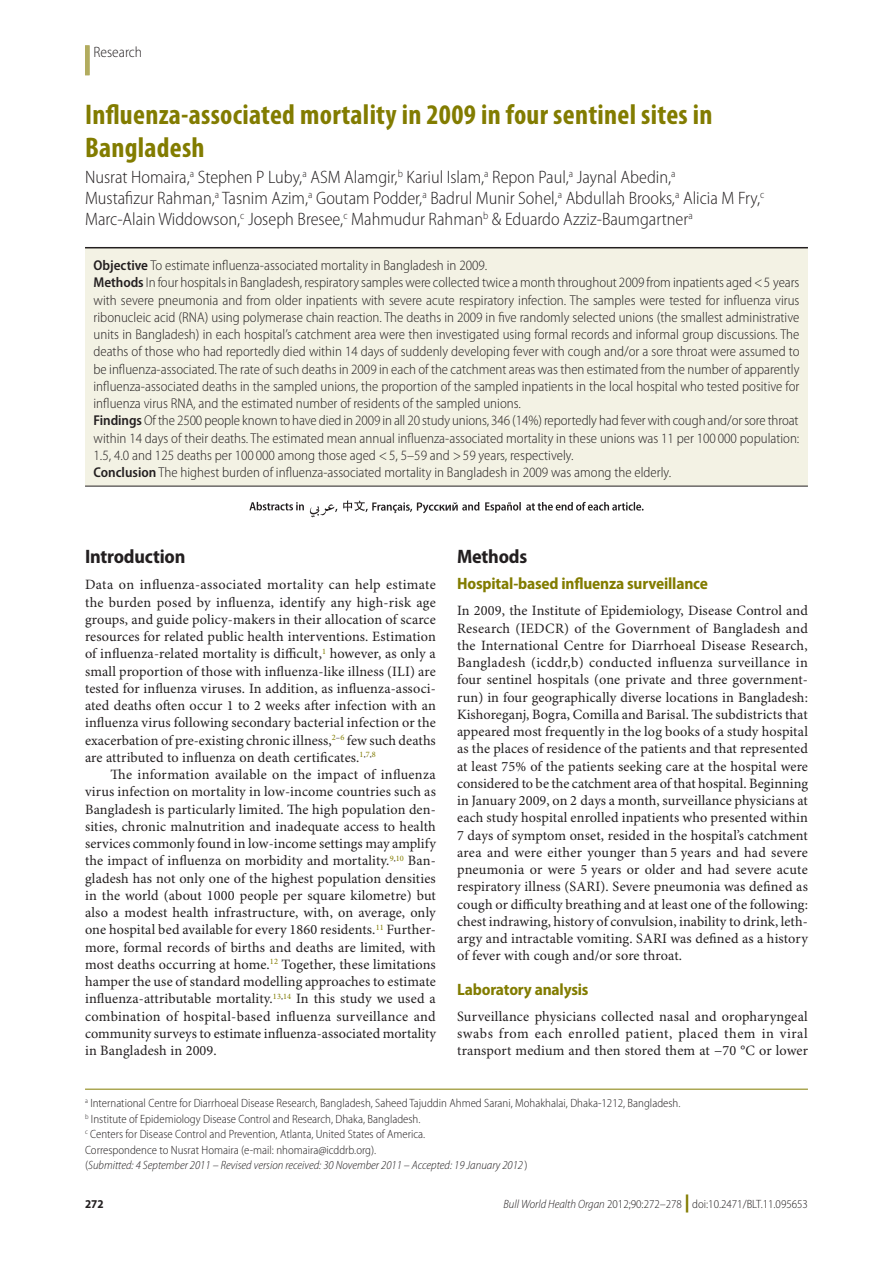
<style>
.page{position:relative;width:893px;height:1263px;background:#fff}
.page>*{position:absolute;margin:0;border:0;box-sizing:border-box;transform-origin:0 0}
.Article_Title{font:700 condensed 28.5px/33.8px "Myriad Pro";letter-spacing:.01em;color:#827c00}
.Head_1{font:700 semi-condensed 19.5px "Myriad Pro";letter-spacing:-.01em;color:#231f20}
.Authors{font:300 semi-condensed 18px/21px "Myriad Pro";color:#231f20}
.Head_2_no_space_abov{font:700 semi-condensed 16.5px "Myriad Pro";letter-spacing:-.01em;color:#827c00}
.Head_2{font:700 semi-condensed 16.5px "Myriad Pro";letter-spacing:-.01em;color:#827c00}
.Section_Title{font:300 semi-condensed 15px "Myriad Pro";color:#231f20}
.Para_No_Ind{font:14.25px/17.2px "Minion Pro";letter-spacing:.01em;color:#231f20;text-align:justify}
.Abstract_No_Ind{font:300 semi-condensed 14.25px/17.2px "Myriad Pro";color:#231f20;text-align:justify}
.Para_Ind{font:14.25px/17.2px "Minion Pro";letter-spacing:.005em;color:#231f20;text-align:justify}
.Affiliations{font:300 semi-condensed 12px "Myriad Pro";color:#231f20}
.Submission_info{font:italic 300 semi-condensed 12px "Myriad Pro";color:#231f20}
.t1{font:700 semi-condensed 12px "Myriad Pro";color:#231f20}
.s1{font-weight:600}
.s2{font-style:normal}
.s3{font-style:italic}
.s4{font-weight:900;font-stretch:normal;font-size:18px;color:#827c00}
</style>
<div class="page">
<div style="left:85px;top:45px;width:5px;height:30px;background:#b2ac5f"></div>
<div style="left:85px;top:247px;width:723px;height:239px;background:#f3f2e4"></div>
<hr style="left:85px;top:1089px;width:723px;height:1px;background:#827c00">
<hr style="left:85px;top:247px;width:723px;height:1px;background:#231f20">
<hr style="left:85px;top:486px;width:723px;height:1px;background:#231f20">
<svg style="left:310px;top:500px;width:334px;height:17px"></svg>
<svg style="left:249px;top:502px;width:55px;height:8px"></svg>
<p class="Section_Title" style="left:94px;top:44px;width:50px">Research</p>
<p class="Article_Title" style="left:85px;top:98px;width:629px">Influenza-associated mortality in 2009 in four sentinel sites in<br>Bangladesh</p>
<p class="Authors" style="left:85px;top:167px;width:681px">Nusrat Homaira,<sup>a</sup> Stephen P Luby,<sup>a</sup> ASM Alamgir,<sup>b</sup> Kariul Islam,<sup>a</sup> Repon Paul,<sup>a</sup> Jaynal Abedin,<sup>a<br></sup>Mustafizur Rahman,<sup>a</sup> Tasnim Azim,<sup>a</sup> Goutam Podder,<sup>a</sup> Badrul Munir Sohel,<sup>a</sup> Abdullah Brooks,<sup>a</sup> Alicia M Fry,<sup>c<br></sup>Marc-Alain Widdowson,<sup>c</sup> Joseph Bresee,<sup>c</sup> Mahmudur Rahman<sup>b</sup> &amp; Eduardo Azziz-Baumgartner<sup>a</sup></p>
<p class="Abstract_No_Ind" style="left:94px;top:257px;width:395px"><span class="s1">Objective</span> To estimate influenza-associated mortality in Bangladesh in 2009.</p>
<p class="Abstract_No_Ind" style="left:94px;top:274px;width:707px"><span class="s1">Methods</span> In four hospitals in Bangladesh, respiratory samples were collected twice a month throughout 2009 from inpatients aged &lt;5 years with severe pneumonia and from older inpatients with severe acute respiratory infection. The samples were tested for influenza virus ribonucleic acid (RNA) using polymerase chain reaction. The deaths in 2009 in five randomly selected unions (the smallest administrative units in Bangladesh) in each hospital’s catchment area were then investigated using formal records and informal group discussions. The deaths of those who had reportedly died within 14 days of suddenly developing fever with cough and/or a sore throat were assumed to be influenza-associated. The rate of such deaths in 2009 in each of the catchment areas was then estimated from the number of apparently influenza-associated deaths in the sampled unions, the proportion of the sampled inpatients in the local hospital who tested positive for influenza virus RNA, and the estimated number of residents of the sampled unions.</p>
<p class="Abstract_No_Ind" style="left:94px;top:412px;width:707px"><span class="s1">Findings</span> Of the 2500 people known to have died in 2009 in all 20 study unions, 346 (14%) reportedly had fever with cough and/or sore throat within 14 days of their deaths. The estimated mean annual influenza-associated mortality in these unions was 11 per 100 000 population:<br>1.5, 4.0 and 125 deaths per 100 000 among those aged &lt;5, 5–59 and &gt;59 years, respectively.</p>
<p class="Abstract_No_Ind" style="left:94px;top:464px;width:579px"><span class="s1">Conclusion</span> The highest burden of influenza-associated mortality in Bangladesh in 2009 was among the elderly.</p>
<p class="Head_1" style="left:85px;top:546px;width:102px">Introduction</p>
<p class="Para_No_Ind" style="left:85px;top:577px;width:352px">Data on influenza-associated mortality can help estimate the burden posed by influenza, identify any high-risk age groups, and guide policy-makers in their allocation of scarce resources for related public health interventions. Estimation of influenza-related mortality is difficult,<sup>1</sup> however, as only a small proportion of those with influenza-like illness (ILI) are tested for influenza viruses. In addition, as influenza-associ&shy;ated deaths often occur 1 to 2 weeks after infection with an influenza virus following secondary bacterial infection or the exacerbation of pre-existing chronic illness,<sup>2</sup><sup>–</sup><sup>6</sup> few such deaths are attributed to influenza on death certificates.<sup>1</sup><sup>,</sup><sup>7</sup><sup>,</sup><sup>8</sup></p>
<p class="Para_Ind" style="left:85px;top:766px;width:353px;text-indent:26px">The information available on the impact of influenza virus infection on mortality in low-income countries such as Bangladesh is particularly limited. The high population den&shy;sities, chronic malnutrition and inadequate access to health services commonly found in low-income settings may amplify the impact of influenza on morbidity and mortality.<sup>9</sup><sup>,</sup><sup>10</sup> Ban&shy;gladesh has not only one of the highest population densities in the world (about 1000 people per square kilometre) but also a modest health infrastructure, with, on average, only one hospital bed available for every 1860 residents.<sup>11</sup> Further&shy;more, formal records of births and deaths are limited, with most deaths occurring at home.<sup>12</sup> Together, these limitations hamper the use of standard modelling approaches to estimate influenza-attributable mortality.<sup>13</sup><sup>,</sup><sup>14</sup> In this study we used a combination of hospital-based influenza surveillance and community surveys to estimate influenza-associated mortality in Bangladesh in 2009.</p>
<p class="Head_1" style="left:457px;top:546px;width:72px">Methods</p>
<p class="Head_2_no_space_abov" style="left:457px;top:575px;width:252px">Hospital-based influenza surveillance</p>
<p class="Para_No_Ind" style="left:457px;top:603px;width:352px">In 2009, the Institute of Epidemiology, Disease Control and Research (IEDCR) of the Government of Bangladesh and the International Centre for Diarrhoeal Disease Research, Bangladesh (icddr,b) conducted influenza surveillance in four sentinel hospitals (one private and three government&shy;run) in four geographically diverse locations in Bangladesh:<br>Kishoreganj, Bogra, Comilla and Barisal. The subdistricts that appeared most frequently in the log books of a study hospital as the places of residence of the patients and that represented at least 75% of the patients seeking care at the hospital were considered to be the catchment area of that hospital. Beginning in January 2009, on 2 days a month, surveillance physicians at each study hospital enrolled inpatients who presented within 7 days of symptom onset, resided in the hospital’s catchment area and were either younger than 5 years and had severe pneumonia or were 5 years or older and had severe acute respiratory illness (SARI). Severe pneumonia was defined as cough or difficulty breathing and at least one of the following: chest indrawing, history of convulsion, inability to drink, leth&shy;argy and intractable vomiting. SARI was defined as a history of fever with cough and/or sore throat.</p>
<p class="Head_2" style="left:457px;top:980px;width:133px">Laboratory analysis</p>
<p class="Para_No_Ind" style="left:457px;top:1008px;width:352px">Surveillance physicians collected nasal and oropharyngeal swabs from each enrolled patient, placed them in viral transport medium and then stored them at −70 °C or lower</p>
<p class="Affiliations" style="left:85px;top:1096px;width:597px"><sup>a</sup> International Centre for Diarrhoeal Disease Research, Bangladesh, Saheed Tajuddin Ahmed Sarani, Mohakhalai, Dhaka-1212, Bangladesh.</p>
<p class="Affiliations" style="left:85px;top:1112px;width:337px"><sup>b</sup> Institute of Epidemiology Disease Control and Research, Dhaka, Bangladesh.</p>
<p class="Affiliations" style="left:85px;top:1128px;width:342px"><sup>c</sup> Centers for Disease Control and Prevention, Atlanta, United States of America.</p>
<p class="Affiliations" style="left:85px;top:1143px;width:293px">Correspondence to Nusrat Homaira (e-mail: nhomaira@icddrb.org).</p>
<p class="Submission_info" style="left:85px;top:1159px;width:444px"><span class="s2">(</span>Submitted: 4 September 2011 – Revised version received: 30 November 2011 – Accepted: 19 January 2012 <span class="s2">)</span></p>
<p class="t1" style="left:85px;top:1197px;width:20px">272</p>
<p class="Affiliations" style="left:503px;top:1198px;width:306px"><span class="s3">Bull World Health Organ</span> 2012;90:272–278 <span class="s4">|</span> doi:10.2471/BLT.11.095653</p>
</div>
